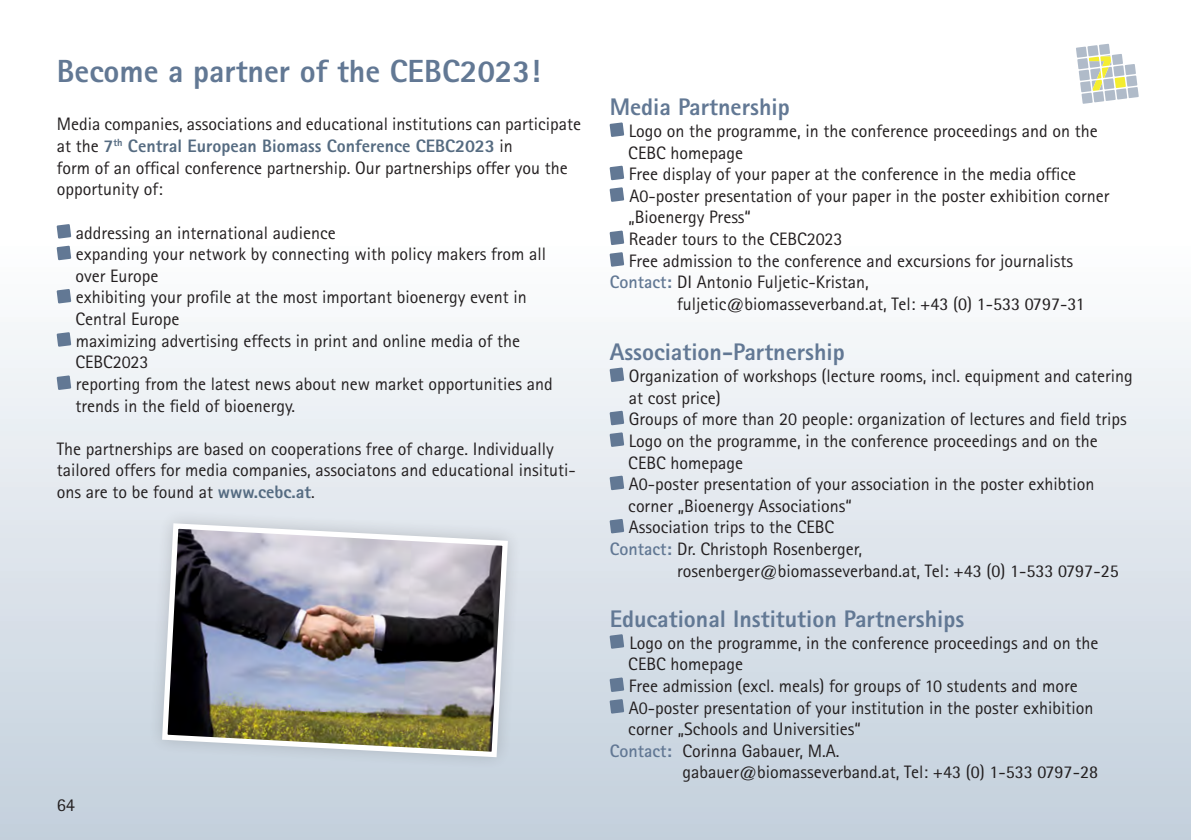
<style>
.page{position:relative;width:1191px;height:840px;background:#fff}
.page>*{position:absolute;margin:0;border:0;box-sizing:border-box;transform-origin:0 0}
.OeBV_copy{font:800 32px "Rotis Sans Serif";color:#627894}
.OeBV_copy-2{font:800 24px "Rotis Sans Serif";color:#627894}
.t1{font:18.2px "Rotis Sans Serif";color:#231f20}
.OeBV_copy-3{font:18px/21.6px "Rotis Sans Serif";color:#231f20}
.s1{font-weight:800;color:#556b81}
.s2{font-weight:700;color:#627894}
.s3{font-family:"Rotis Semi Sans"}
</style>
<div class="page">
<div style="left:0;top:243px;width:1191px;height:596px;background:linear-gradient(to bottom,#fdfdfe,#c3cfdc)"></div>
<svg style="left:57px;top:224px;width:14px;height:14px"></svg>
<svg style="left:57px;top:245px;width:14px;height:15px"></svg>
<svg style="left:57px;top:289px;width:14px;height:14px"></svg>
<svg style="left:57px;top:332px;width:14px;height:14px"></svg>
<svg style="left:57px;top:375px;width:14px;height:15px"></svg>
<svg style="left:609px;top:122px;width:15px;height:15px"></svg>
<svg style="left:609px;top:165px;width:15px;height:15px"></svg>
<svg style="left:609px;top:187px;width:15px;height:15px"></svg>
<svg style="left:609px;top:230px;width:15px;height:15px"></svg>
<svg style="left:609px;top:252px;width:15px;height:14px"></svg>
<svg style="left:609px;top:367px;width:15px;height:15px"></svg>
<svg style="left:609px;top:410px;width:15px;height:15px"></svg>
<svg style="left:609px;top:432px;width:15px;height:14px"></svg>
<svg style="left:609px;top:475px;width:15px;height:15px"></svg>
<svg style="left:609px;top:518px;width:15px;height:15px"></svg>
<svg style="left:609px;top:633px;width:15px;height:15px"></svg>
<svg style="left:609px;top:677px;width:15px;height:14px"></svg>
<svg style="left:609px;top:698px;width:15px;height:15px"></svg>
<svg style="left:146px;top:507px;width:378px;height:266px;background:#d4dde6"></svg>
<img style="left:159px;top:520px;width:351px;height:239px">
<svg style="left:1076px;top:44px;width:62px;height:60px"></svg>
<p class="OeBV_copy" style="left:57px;top:50px;width:485px">Become a partner of the CEBC2023!</p>
<p class="OeBV_copy-3" style="left:57px;top:113px;width:526px">Media companies, associations and educational institutions can participate at the <span class="s1">7</span><sup>th</sup> <span class="s1">Central European Biomass Conference CEBC2023</span> in</p>
<p class="OeBV_copy-3" style="left:57px;top:156px;width:512px">form of an offical conference partnership. Our partnerships offer you the</p>
<p class="OeBV_copy-3" style="left:57px;top:178px;width:107px">opportunity of:</p>
<p class="OeBV_copy-3" style="left:76px;top:221px;width:261px">addressing an international audience</p>
<p class="OeBV_copy-3" style="left:76px;top:243px;width:472px">expanding your network by connecting with policy makers from all</p>
<p class="OeBV_copy-3" style="left:75px;top:264px;width:84px">over Europe</p>
<p class="OeBV_copy-3" style="left:76px;top:286px;width:452px">exhibiting your profile at the most important bioenergy event in</p>
<p class="OeBV_copy-3" style="left:75px;top:308px;width:105px">Central Europe</p>
<p class="OeBV_copy-3" style="left:76px;top:329px;width:446px">maximizing advertising effects in print and online media of the</p>
<p class="OeBV_copy-3" style="left:75px;top:351px;width:74px">CEBC2023</p>
<p class="OeBV_copy-3" style="left:76px;top:372px;width:478px">reporting from the latest news about new market opportunities and</p>
<p class="OeBV_copy-3" style="left:75px;top:394px;width:221px">trends in the field of bioenergy.</p>
<p class="OeBV_copy-3" style="left:57px;top:437px;width:498px">The partnerships are based on cooperations free of charge. Individually</p>
<p class="OeBV_copy-3" style="left:57px;top:459px;width:520px">tailored offers for media companies, associatons and educational insituti&shy;ons are to be found at <span class="s1">www.cebc.at</span>.</p>
<p class="t1" style="left:57px;top:793px;width:20px">64</p>
<p class="OeBV_copy-2" style="left:609px;top:92px;width:181px">Media Partnership</p>
<p class="OeBV_copy-3" style="left:629px;top:120px;width:470px">Logo on the programme, in the conference proceedings and on the</p>
<p class="OeBV_copy-3" style="left:628px;top:141px;width:116px">CEBC homepage</p>
<p class="OeBV_copy-3" style="left:629px;top:163px;width:449px">Free display of your paper at the conference in the media office</p>
<p class="OeBV_copy-3" style="left:629px;top:185px;width:481px">A0-poster presentation of your paper in the poster exhibition corner</p>
<p class="OeBV_copy-3" style="left:628px;top:206px;width:124px">„Bioenergy Press“</p>
<p class="OeBV_copy-3" style="left:629px;top:228px;width:215px">Reader tours to the CEBC2023</p>
<p class="OeBV_copy-3" style="left:629px;top:249px;width:446px">Free admission to the conference and excursions for journalists</p>
<p class="OeBV_copy-3" style="left:677px;top:271px;width:409px;text-indent:-67px"><span class="s2">Contact:</span> DI Antonio Fuljetic-Kristan,<br>fuljetic@biomasseverband.at, Tel: <span class="s3">+43 (0) 1-533 0797-31</span></p>
<p class="OeBV_copy-2" style="left:609px;top:337px;width:237px">Association-Partnership</p>
<p class="OeBV_copy-3" style="left:629px;top:365px;width:505px">Organization of workshops (lecture rooms, incl. equipment and catering at cost price)</p>
<p class="OeBV_copy-3" style="left:629px;top:408px;width:499px">Groups of more than 20 people: organization of lectures and field trips</p>
<p class="OeBV_copy-3" style="left:629px;top:429px;width:470px">Logo on the programme, in the conference proceedings and on the</p>
<p class="OeBV_copy-3" style="left:628px;top:451px;width:116px">CEBC homepage</p>
<p class="OeBV_copy-3" style="left:629px;top:473px;width:467px">A0-poster presentation of your association in the poster exhibtion</p>
<p class="OeBV_copy-3" style="left:628px;top:494px;width:225px">corner „Bioenergy Associations“</p>
<p class="OeBV_copy-3" style="left:629px;top:516px;width:207px">Association trips to the CEBC</p>
<p class="OeBV_copy-3" style="left:677px;top:537px;width:443px;text-indent:-67px"><span class="s2">Contact:</span> Dr. Christoph Rosenberger,<br>rosenberger@biomasseverband.at, Tel: <span class="s3">+43 (0) 1-533 0797-25</span></p>
<p class="OeBV_copy-2" style="left:609px;top:603px;width:356px">Educational Institution Partnerships</p>
<p class="OeBV_copy-3" style="left:629px;top:631px;width:470px">Logo on the programme, in the conference proceedings and on the</p>
<p class="OeBV_copy-3" style="left:628px;top:653px;width:116px">CEBC homepage</p>
<p class="OeBV_copy-3" style="left:629px;top:674px;width:450px">Free admission (excl. meals) for groups of 10 students and more</p>
<p class="OeBV_copy-3" style="left:629px;top:696px;width:466px">A0-poster presentation of your institution in the poster exhibition</p>
<p class="OeBV_copy-3" style="left:628px;top:717px;width:234px">corner „Schools and Universities“</p>
<p class="OeBV_copy-3" style="left:682px;top:739px;width:417px;text-indent:-73px"><span class="s2">Contact:</span> Corinna Gabauer, M.A.<br>gabauer@biomasseverband.at, Tel: <span class="s3">+43 (0) 1-533 0797-28</span></p>
</div>
